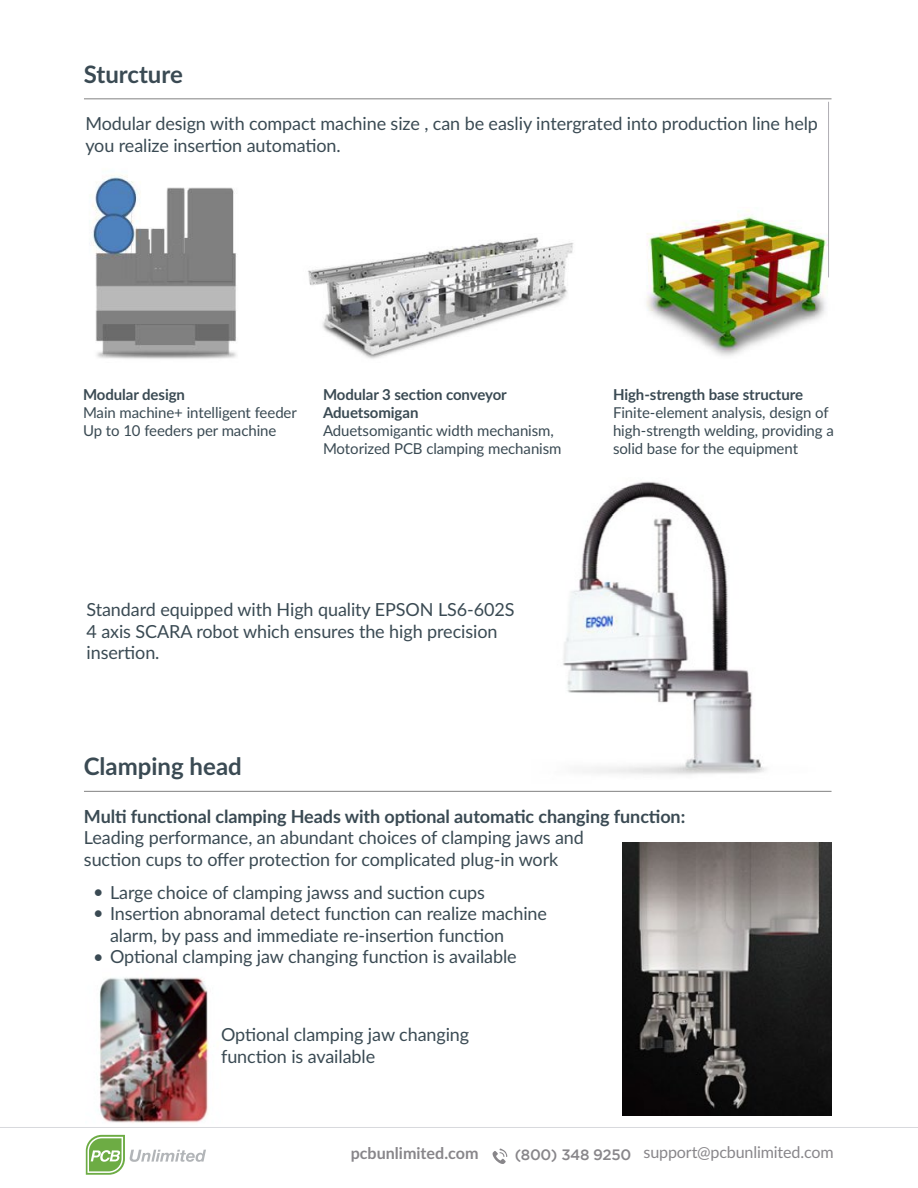
<style>
.page{position:relative;width:918px;height:1188px;background:#fff}
.page>*{position:absolute;margin:0;border:0;box-sizing:border-box;transform-origin:0 0}
.t1{font:700 24px "Lato";color:#3a4a53}
.t2{font:18px/21.6px "Lato";letter-spacing:-.005em;color:#3a4a53}
.t3{font:700 18px "Lato";letter-spacing:-.005em;color:#3a4a53}
.t4{font:16.05px "Lato";letter-spacing:-.01em;color:#88868a}
.t5{font:700 16.05px "Lato";color:#88868a}
.t6{font:15px/18px "Lato";letter-spacing:-.005em;color:#3a4a53}
.t7{font:700 15px/18px "Lato";letter-spacing:-.005em;color:#3a4a53}
</style>
<div class="page">
<img style="left:97px;top:977px;width:112px;height:146px">
<img style="left:531px;top:482px;width:287px;height:309px">
<img style="left:92px;top:175px;width:737px;height:184px">
<svg style="left:86px;top:1135px;width:120px;height:40px"></svg>
<hr style="left:0;top:1127px;width:918px;height:1px;background:#d8d9dd">
<svg style="left:493px;top:1148px;width:14px;height:16px"></svg>
<hr style="left:828px;top:102px;width:1px;height:175px;background:#afadb4">
<hr style="left:84px;top:98px;width:748px;height:1px;background:#818181">
<hr style="left:84px;top:791px;width:748px;height:1px;background:#818181">
<img style="left:622px;top:842px;width:209px;height:274px">
<h1 class="t1" style="left:84px;top:56px;width:101px">Sturcture</h1>
<p class="t2" style="left:85px;top:112px;width:734px">Modular design with compact machine size , can be easliy intergrated into production line help you realize insertion automation.</p>
<p class="t7" style="left:83px;top:385px;width:104px">Modular design</p>
<p class="t6" style="left:83px;top:403px;width:215px">Main machine+ intelligent feeder<br>Up to 10 feeders per machine</p>
<p class="t7" style="left:323px;top:385px;width:185px">Modular 3 section conveyor<br>Aduetsomigan</p>
<p class="t6" style="left:323px;top:421px;width:240px">Aduetsomigantic width mechanism,<br>Motorized PCB clamping mechanism</p>
<p class="t7" style="left:613px;top:385px;width:192px">High-strength base structure</p>
<p class="t6" style="left:613px;top:403px;width:222px">Finite-element analysis, design of high-strength welding, providing a solid base for the equipment</p>
<p class="t2" style="left:86px;top:598px;width:430px">Standard equipped with High quality EPSON LS6-602S<br>4 axis SCARA robot which ensures the high precision insertion.</p>
<h1 class="t1" style="left:84px;top:749px;width:159px">Clamping head</h1>
<p class="t3" style="left:84px;top:803px;width:603px">Multi functional clamping Heads with optional automatic changing function:</p>
<p class="t2" style="left:84px;top:826px;width:501px">Leading performance, an abundant choices of clamping jaws and suction cups to offer protection for complicated plug-in work</p>
<p class="t2" style="left:93px;top:880px;width:393px">• Large choice of clamping jawss and suction cups</p>
<p class="t2" style="left:110px;top:902px;width:438px;text-indent:-17px">• Insertion abnoramal detect function can realize machine alarm, by pass and immediate re-insertion function</p>
<p class="t2" style="left:93px;top:945px;width:425px">• Optional clamping jaw changing function is available</p>
<p class="t2" style="left:221px;top:1023px;width:250px">Optional clamping jaw changing function is available</p>
<p class="t5" style="left:351px;top:1142px;width:129px">pcbunlimited.com</p>
<p class="t4" style="left:515px;top:1141px;width:320px"><sub>(800)</sub> <sub>348</sub> <sub>9250</sub> support@pcbunlimited.com</p>
</div>
